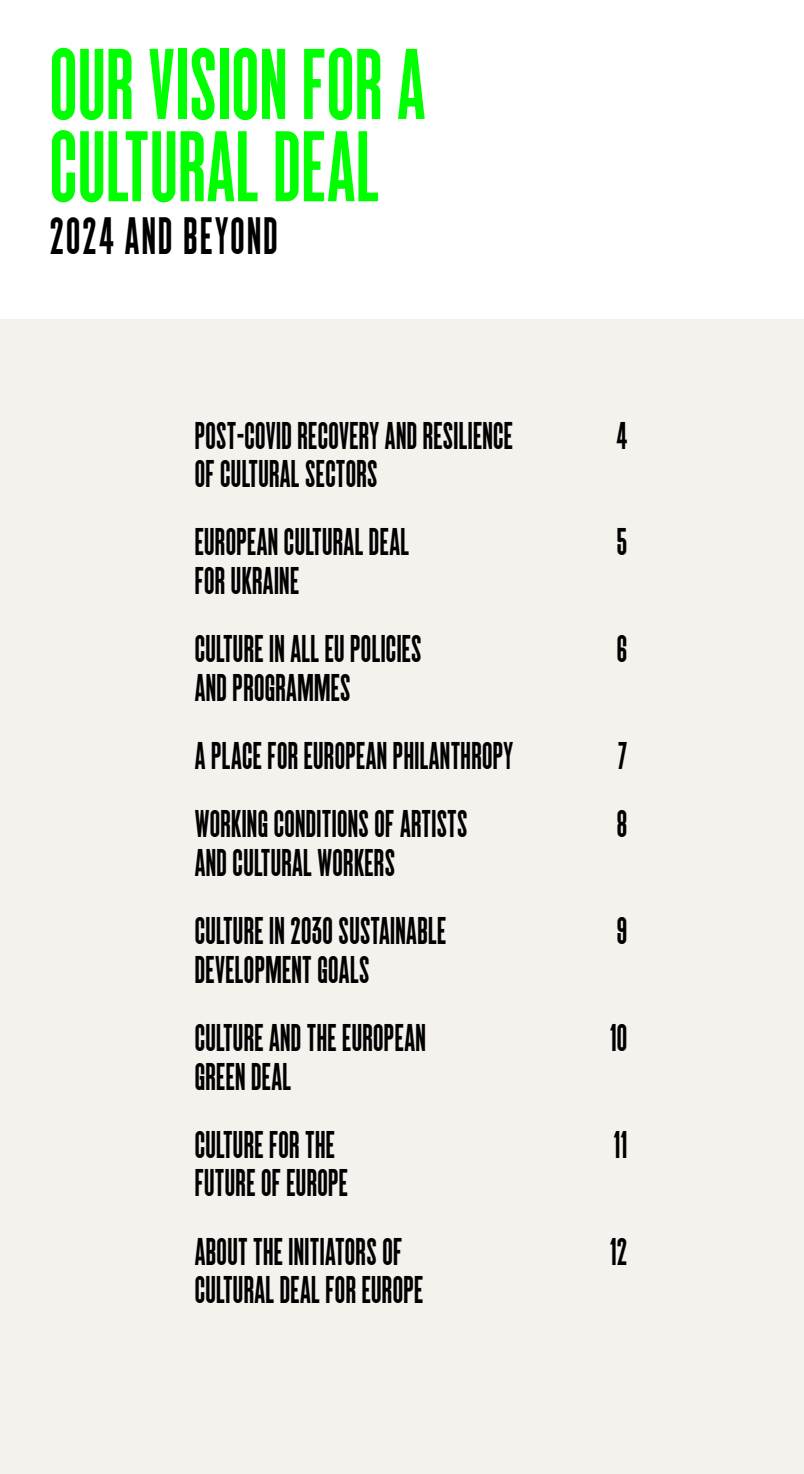
<style>
.page{position:relative;width:804px;height:1474px;background:#fff}
.page>*{position:absolute;margin:0;border:0;box-sizing:border-box;transform-origin:0 0}
.t1{font:700 87.5px/82.2px "Cactus";letter-spacing:.01em;color:#0f0}
.t2{font:700 45.15px "Cactus";letter-spacing:.05em;color:#000}
.t3{font:700 33.25px/68.2px "Cactus";letter-spacing:.01em;color:#000}
</style>
<div class="page">
<div style="left:0;top:319px;width:804px;height:1154px;background:#f5f1ec"></div>
<h1 class="t1" style="left:50px;top:41px;width:377px">OUR VISION FOR A<br>CULTURAL DEAL</h1>
<h2 class="t2" style="left:50px;top:207px;width:229px">2024 AND BEYOND</h2>
<p class="t3" style="left:195px;top:400px;width:320px">POST-COVID RECOVERY AND RESILIENCE</p>
<p class="t3" style="left:616px;top:400px;width:12px">4</p>
<p class="t3" style="left:195px;top:439px;width:216px">OF CULTURAL SECTORS<br>EUROPEAN CULTURAL DEAL</p>
<p class="t3" style="left:617px;top:507px;width:12px">5</p>
<p class="t3" style="left:195px;top:546px;width:228px">FOR UKRAINE<br>CULTURE IN ALL EU POLICIES</p>
<p class="t3" style="left:195px;top:653px;width:320px">AND PROGRAMMES<br>A PLACE FOR EUROPEAN PHILANTHROPY</p>
<p class="t3" style="left:617px;top:614px;width:12px">6</p>
<p class="t3" style="left:618px;top:721px;width:10px">7</p>
<p class="t3" style="left:195px;top:789px;width:274px">WORKING CONDITIONS OF ARTISTS</p>
<p class="t3" style="left:617px;top:789px;width:12px">8</p>
<p class="t3" style="left:195px;top:828px;width:253px">AND CULTURAL WORKERS<br>CULTURE IN 2030 SUSTAINABLE</p>
<p class="t3" style="left:617px;top:896px;width:12px">9</p>
<p class="t3" style="left:195px;top:934px;width:233px">DEVELOPMENT GOALS<br>CULTURE AND THE EUROPEAN</p>
<p class="t3" style="left:195px;top:1041px;width:142px">GREEN DEAL<br>CULTURE FOR THE</p>
<p class="t3" style="left:195px;top:1148px;width:209px">FUTURE OF EUROPE<br>ABOUT THE INITIATORS OF</p>
<p class="t3" style="left:195px;top:1255px;width:230px">CULTURAL DEAL FOR EUROPE</p>
<p class="t3" style="left:609px;top:1003px;width:19px">10</p>
<p class="t3" style="left:613px;top:1109px;width:15px">11</p>
<p class="t3" style="left:609px;top:1216px;width:19px">12</p>
</div>
